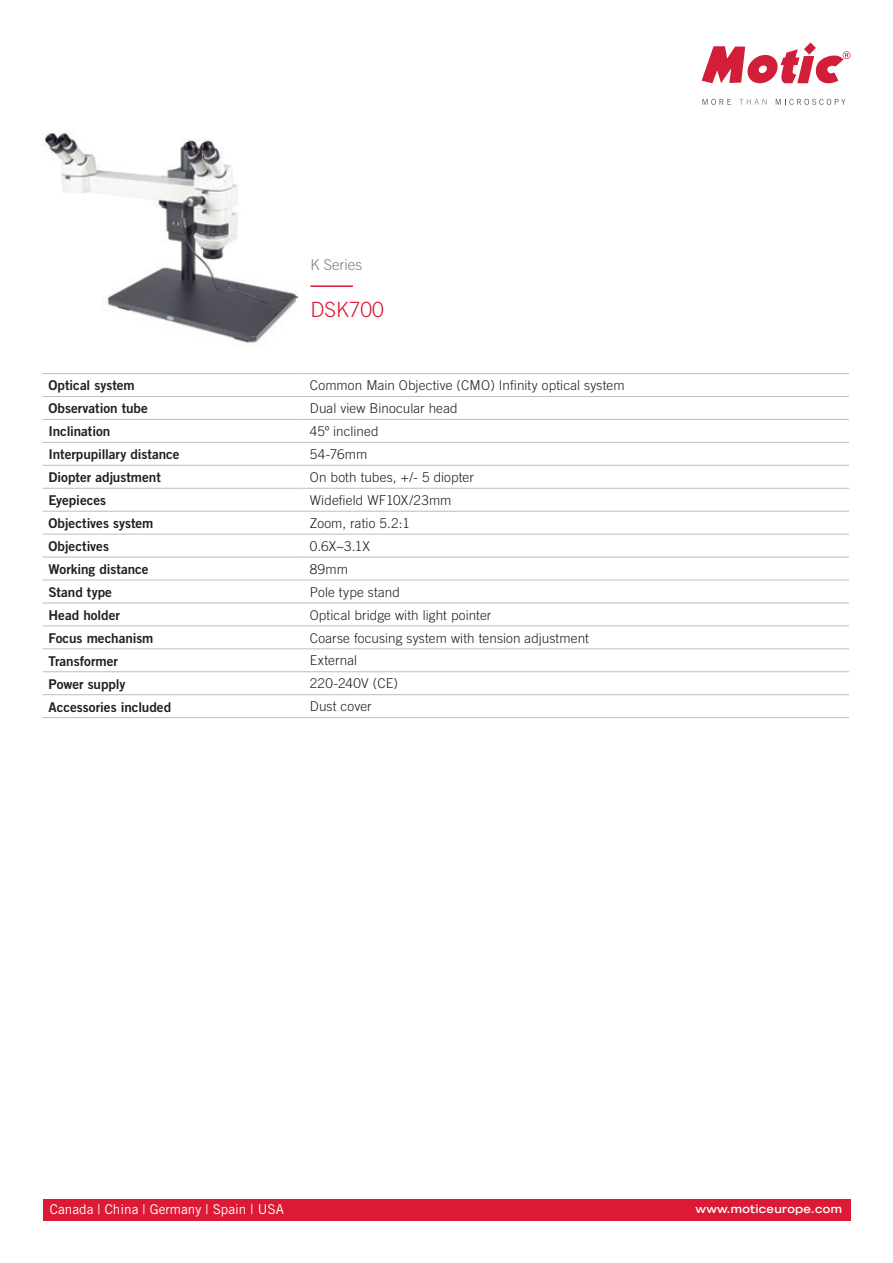
<style>
.page{position:relative;width:893px;height:1263px;background:#fff}
.page>*{position:absolute;margin:0;border:0;box-sizing:border-box;transform-origin:0 0}
.t1{font:300 21px "Trade Gothic";color:#dc1a36}
.t2{font:300 15px "Trade Gothic";color:#808285}
.t3{font:300 13.5px "Trade Gothic";letter-spacing:.01em;color:#231f20}
.t4{font:13.5px "Trade Gothic Bold Two";letter-spacing:-.005em;color:#231f20}
.t5{font:13.5px "Trade Gothic";color:#fff}
.t6{font:700 expanded 11.25px "Trade Gothic LH";letter-spacing:.025em;color:#fff}
</style>
<div class="page">
<svg style="left:702px;top:43px;width:148px;height:41px"></svg>
<svg style="left:702px;top:99px;width:29px;height:6px"></svg>
<svg style="left:739px;top:99px;width:28px;height:6px"></svg>
<svg style="left:776px;top:99px;width:69px;height:6px"></svg>
<div style="left:43px;top:1199px;width:807px;height:21px;background:#dc1a36"></div>
<hr style="left:43px;top:373px;width:261px;height:1px;background:#bcbdc0">
<hr style="left:304px;top:373px;width:545px;height:1px;background:#bcbdc0">
<hr style="left:43px;top:396px;width:261px;height:1px;background:#bcbdc0">
<hr style="left:304px;top:396px;width:545px;height:1px;background:#bcbdc0">
<hr style="left:43px;top:419px;width:261px;height:1px;background:#bcbdc0">
<hr style="left:304px;top:419px;width:545px;height:1px;background:#bcbdc0">
<hr style="left:43px;top:442px;width:261px;height:1px;background:#bcbdc0">
<hr style="left:304px;top:442px;width:545px;height:1px;background:#bcbdc0">
<hr style="left:43px;top:465px;width:261px;height:1px;background:#bcbdc0">
<hr style="left:304px;top:465px;width:545px;height:1px;background:#bcbdc0">
<hr style="left:43px;top:488px;width:261px;height:1px;background:#bcbdc0">
<hr style="left:304px;top:488px;width:545px;height:1px;background:#bcbdc0">
<hr style="left:43px;top:511px;width:261px;height:1px;background:#bcbdc0">
<hr style="left:304px;top:511px;width:545px;height:1px;background:#bcbdc0">
<hr style="left:43px;top:534px;width:261px;height:1px;background:#bcbdc0">
<hr style="left:304px;top:534px;width:545px;height:1px;background:#bcbdc0">
<hr style="left:43px;top:557px;width:261px;height:1px;background:#bcbdc0">
<hr style="left:304px;top:557px;width:545px;height:1px;background:#bcbdc0">
<hr style="left:43px;top:580px;width:261px;height:1px;background:#bcbdc0">
<hr style="left:304px;top:580px;width:545px;height:1px;background:#bcbdc0">
<hr style="left:43px;top:603px;width:261px;height:1px;background:#bcbdc0">
<hr style="left:304px;top:603px;width:545px;height:1px;background:#bcbdc0">
<hr style="left:43px;top:626px;width:261px;height:1px;background:#bcbdc0">
<hr style="left:304px;top:626px;width:545px;height:1px;background:#bcbdc0">
<hr style="left:43px;top:648px;width:261px;height:1px;background:#bcbdc0">
<hr style="left:304px;top:648px;width:545px;height:1px;background:#bcbdc0">
<hr style="left:43px;top:671px;width:261px;height:1px;background:#bcbdc0">
<hr style="left:304px;top:671px;width:545px;height:1px;background:#bcbdc0">
<hr style="left:43px;top:694px;width:261px;height:1px;background:#bcbdc0">
<hr style="left:304px;top:694px;width:545px;height:1px;background:#bcbdc0">
<hr style="left:43px;top:717px;width:261px;height:1px;background:#bcbdc0">
<hr style="left:304px;top:717px;width:545px;height:1px;background:#bcbdc0">
<hr style="left:310px;top:285px;width:43px;height:2px;background:#dc1a36">
<img style="left:45px;top:131px;width:253px;height:212px">
<p class="t2" style="left:310px;top:256px;width:53px">K Series</p>
<h1 class="t1" style="left:310px;top:297px;width:75px">DSK700</h1>
<p class="t4" style="left:49px;top:377px;width:88px">Optical system</p>
<p class="t3" style="left:310px;top:377px;width:316px">Common Main Objective (CMO) Infinity optical system</p>
<p class="t4" style="left:49px;top:400px;width:101px">Observation tube</p>
<p class="t3" style="left:310px;top:400px;width:149px">Dual view Binocular head</p>
<p class="t4" style="left:49px;top:423px;width:63px">Inclination</p>
<p class="t3" style="left:310px;top:423px;width:70px">45º inclined</p>
<p class="t4" style="left:49px;top:446px;width:133px">Interpupillary distance</p>
<p class="t3" style="left:310px;top:446px;width:59px">54-76mm</p>
<p class="t4" style="left:49px;top:469px;width:114px">Diopter adjustment</p>
<p class="t3" style="left:310px;top:469px;width:165px">On both tubes, +/- 5 diopter</p>
<p class="t4" style="left:49px;top:492px;width:59px">Eyepieces</p>
<p class="t3" style="left:310px;top:492px;width:143px">Widefield WF10X/23mm</p>
<p class="t4" style="left:49px;top:515px;width:106px">Objectives system</p>
<p class="t3" style="left:310px;top:515px;width:102px">Zoom, ratio 5.2:1</p>
<p class="t4" style="left:49px;top:538px;width:62px">Objectives</p>
<p class="t3" style="left:310px;top:538px;width:62px">0.6X~3.1X</p>
<p class="t4" style="left:49px;top:561px;width:102px">Working distance</p>
<p class="t3" style="left:310px;top:561px;width:40px">89mm</p>
<p class="t4" style="left:49px;top:584px;width:65px">Stand type</p>
<p class="t3" style="left:310px;top:584px;width:92px">Pole type stand</p>
<p class="t4" style="left:49px;top:607px;width:73px">Head holder</p>
<p class="t3" style="left:310px;top:607px;width:183px">Optical bridge with light pointer</p>
<p class="t4" style="left:49px;top:630px;width:107px">Focus mechanism</p>
<p class="t3" style="left:310px;top:630px;width:281px">Coarse focusing system with tension adjustment</p>
<p class="t4" style="left:49px;top:652px;width:71px">Transformer</p>
<p class="t3" style="left:310px;top:653px;width:49px">External</p>
<p class="t4" style="left:49px;top:675px;width:79px">Power supply</p>
<p class="t3" style="left:310px;top:676px;width:90px">220-240V (CE)</p>
<p class="t4" style="left:49px;top:698px;width:124px">Accessories included</p>
<p class="t3" style="left:310px;top:698px;width:63px">Dust cover</p>
<p class="t5" style="left:50px;top:1201px;width:235px">Canada | China | Germany | Spain | USA</p>
<p class="t6" style="left:695px;top:1201px;width:148px">www.moticeurope.com</p>
</div>
